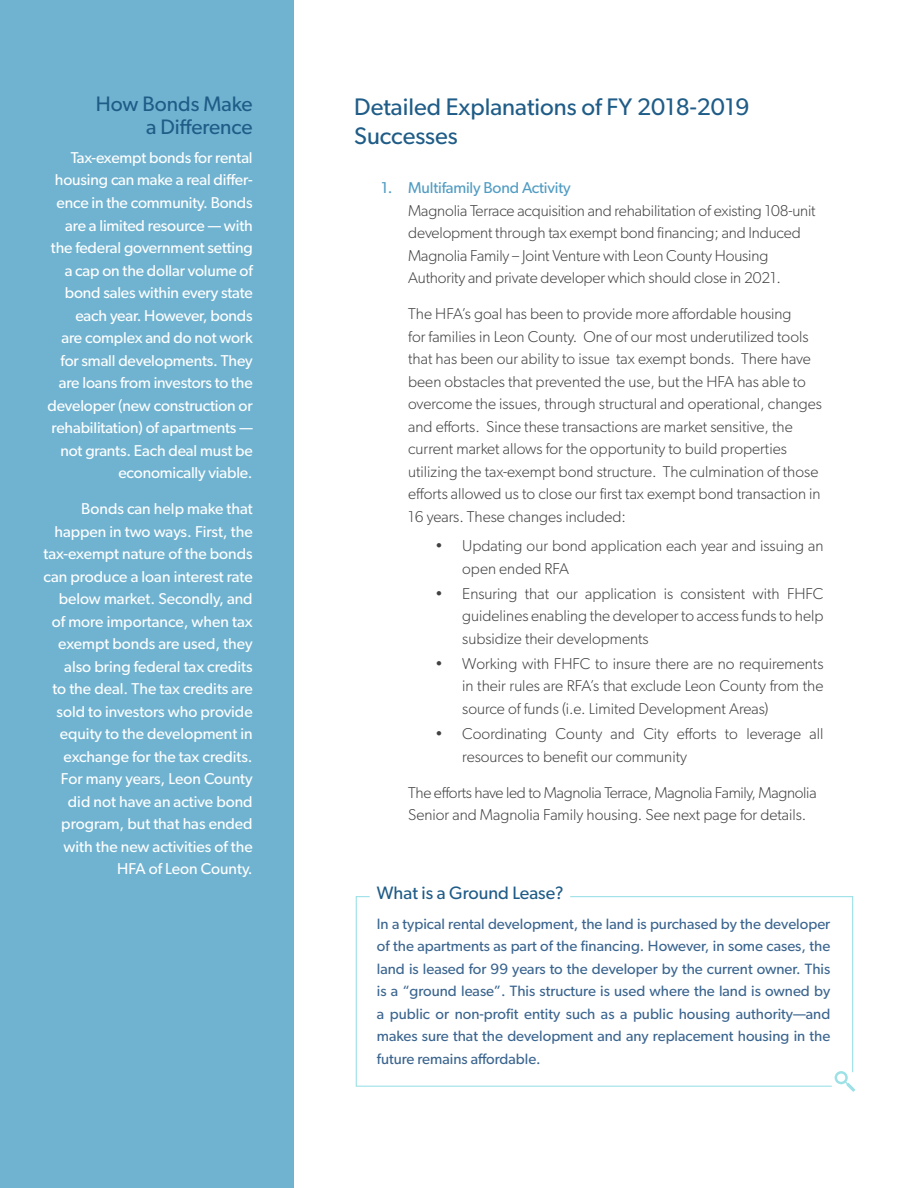
<style>
.page{position:relative;width:918px;height:1188px;background:#fff}
.page>*{position:absolute;margin:0;border:0;box-sizing:border-box;transform-origin:0 0}
.t1{font:24px/28.8px "Gibson";color:#1f5c87}
.t2{font:21px/22.5px "Gibson";color:#1f5c87;text-align:right}
.t3{font:18px "Gibson";color:#1f5c87}
.t4{font:300 15.75px/22.5px "Gibson";color:#414042}
.t5{font:15.75px/22.5px "Gibson";letter-spacing:-.01em;color:#fff;text-align:right}
.t6{font:300 15.75px/22.5px "Gibson";letter-spacing:-.02em;color:#414042}
.t7{font:15.75px "Gibson";letter-spacing:-.01em;color:#519cc3}
.t8{font:15px/22.5px "Gibson";color:#3b658f;text-align:justify}
</style>
<div class="page">
<div style="left:0;top:0;width:294px;height:1188px;background:#70b3d0"></div>
<svg style="left:833px;top:896px;width:21px;height:175px"></svg>
<svg style="left:355px;top:896px;width:478px;height:191px"></svg>
<svg style="left:835px;top:1071px;width:20px;height:21px"></svg>
<h2 class="t2" style="left:96px;top:92px;width:158px">How Bonds Make a Difference</h2>
<p class="t5" style="left:48px;top:146px;width:207px">Tax-exempt bonds for rental housing can make a real differ&shy;ence in the community. Bonds are a limited resource — with the federal government setting a cap on the dollar volume of bond sales within every state each year. However, bonds<br>are complex and do not work for small developments. They are loans from investors to the developer (new construction or rehabilitation) of apartments — not grants. Each deal must be economically viable.</p>
<p class="t5" style="left:43px;top:497px;width:211px">Bonds can help make that happen in two ways. First, the tax-exempt nature of the bonds can produce a loan interest rate below market. Secondly, and of more importance, when tax exempt bonds are used, they also bring federal tax credits<br>to the deal. The tax credits are sold to investors who provide equity to the development in exchange for the tax credits.<br>For many years, Leon County did not have an active bond program, but that has ended with the new activities of the<br>HFA of Leon County.</p>
<h1 class="t1" style="left:354px;top:92px;width:397px">Detailed Explanations of FY 2018-2019<br>Successes</h1>
<p class="t7" style="left:381px;top:178px;width:191px">1. Multifamily Bond Activity</p>
<p class="t4" style="left:408px;top:199px;width:409px">Magnolia Terrace acquisition and rehabilitation of existing 108-unit development through tax exempt bond financing; and Induced Magnolia Family – Joint Venture with Leon County Housing Authority and private developer which should close in 2021.</p>
<p class="t4" style="left:408px;top:302px;width:415px">The HFA’s goal has been to provide more affordable housing<br>for families in Leon County. One of our most underutilized tools that has been our ability to issue tax exempt bonds. There have been obstacles that prevented the use, but the HFA has able to overcome the issues, through structural and operational, changes and efforts. Since these transactions are market sensitive, the current market allows for the opportunity to build properties utilizing the tax-exempt bond structure. The culmination of those efforts allowed us to close our first tax exempt bond transaction in 16 years. These changes included:</p>
<p class="t4" style="left:462px;top:534px;width:363px;text-indent:-27px">• Updating our bond application each year and issuing an open ended RFA</p>
<p class="t4" style="left:462px;top:582px;width:363px;text-align:justify;text-indent:-27px">• Ensuring that our application is consistent with FHFC guidelines enabling the developer to access funds to help subsidize their developments</p>
<p class="t4" style="left:462px;top:652px;width:363px;text-align:justify;text-indent:-27px">• Working with FHFC to insure there are no requirements in their rules are RFA’s that exclude Leon County from the source of funds (i.e. Limited Development Areas)</p>
<p class="t4" style="left:462px;top:722px;width:363px;text-indent:-27px">• Coordinating County and City efforts to leverage all resources to benefit our community</p>
<p class="t6" style="left:408px;top:781px;width:410px">The efforts have led to Magnolia Terrace, Magnolia Family, Magnolia<br>Senior and Magnolia Family housing. See next page for details.</p>
<p class="t3" style="left:377px;top:882px;width:188px">What is a Ground Lease?</p>
<p class="t8" style="left:377px;top:912px;width:455px">In a typical rental development, the land is purchased by the developer of the apartments as part of the financing. However, in some cases, the land is leased for 99 years to the developer by the current owner. This is a “ground lease”. This structure is used where the land is owned by a public or non-profit entity such as a public housing authority—and makes sure that the development and any replacement housing in the future remains affordable.</p>
</div>
